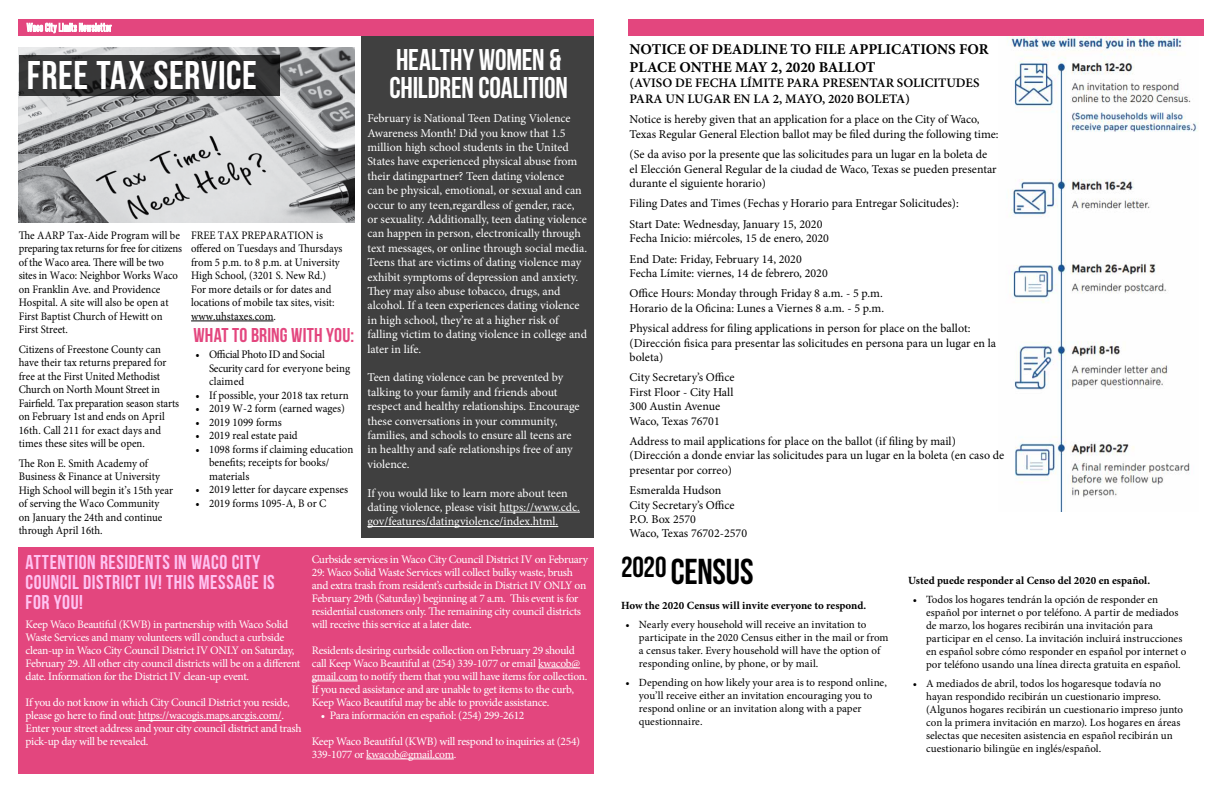
<style>
.page{position:relative;width:1224px;height:792px;background:#fff}
.page>*{position:absolute;margin:0;border:0;box-sizing:border-box;transform-origin:0 0}
.t1{font:40px "Bebas Neue";letter-spacing:.015em;color:#fff}
.t2{font:36px "Bebas Neue";letter-spacing:-.005em;color:#000}
.t3{font:30px/28px "Bebas Neue";letter-spacing:-.005em;color:#fff}
.t4{font:20px/20px "Bebas Neue";letter-spacing:.025em;color:#ffc3f2}
.t5{font:20px "Bebas Neue";letter-spacing:.01em;color:#e3467e}
.t6{font:700 15px/18px "Minion Pro";color:#000}
.t7{font:600 13px/15.6px "Minion Pro";color:#000}
.t8{font:12px/14.4px "Minion Pro";color:#000}
.t9{font:12px/14.4px "Minion Pro";color:#fff}
.t10{font:11.5px/13px "Minion Pro";letter-spacing:-.025em;color:#fff}
.t11{font:11.5px/13.5px "Minion Pro";color:#000;scale:.93 1}
.t12{font:11.5px/13.5px "Minion Pro";color:#000;scale:.95 1}
.t13{font:11.5px/13.5px "Minion Pro";letter-spacing:-.025em;color:#000;scale:.95 1}
.t14{font:11px/13px "Minion Pro";color:#000}
.t15{font:700 11px "Minion Pro";letter-spacing:-.005em;color:#000}
</style>
<div class="page">
<div style="left:361px;top:36px;width:233px;height:501px;background:#404040"></div>
<img style="left:19px;top:47px;width:335px;height:175px">
<hr style="left:191px;top:321px;width:82px;height:1px;background:#000">
<div style="left:19px;top:19px;width:575px;height:17px;background:#e3467e"></div>
<svg style="left:27px;top:23px;width:85px;height:10px"></svg>
<div style="left:19px;top:547px;width:575px;height:227px;background:#e3467e"></div>
<hr style="left:138px;top:720px;width:143px;height:1px;background:#fff">
<hr style="left:538px;top:668px;width:42px;height:1px;background:#fff">
<hr style="left:312px;top:681px;width:46px;height:1px;background:#fff">
<hr style="left:366px;top:759px;width:88px;height:1px;background:#fff">
<hr style="left:500px;top:512px;width:80px;height:1px;background:#fff">
<hr style="left:367px;top:526px;width:191px;height:1px;background:#fff">
<svg style="left:19px;top:55px;width:261px;height:41px;background:#2e2f2f"></svg>
<img style="left:1007px;top:36px;width:191px;height:475px">
<div style="left:628px;top:19px;width:575px;height:17px;background:#e3467e"></div>
<h1 class="t1" style="left:27px;top:53px;width:232px">FREE TAX SERVICE</h1>
<p class="t11" style="left:19px;top:228px;width:177px">The AARP Tax-Aide Program will be preparing tax returns for free for citizens of the Waco area. There will be two sites in Waco: Neighbor Works Waco on Franklin Ave. and Providence<br>Hospital. A site will also be open at<br>First Baptist Church of Hewitt on<br>First Street.</p>
<p class="t11" style="left:19px;top:342px;width:174px">Citizens of Freestone County can have their tax returns prepared for free at the First United Methodist Church on North Mount Street in Fairfield. Tax preparation season starts on February 1st and ends on April 16th. Call 211 for exact days and times these sites will be open.</p>
<p class="t11" style="left:19px;top:456px;width:167px">The Ron E. Smith Academy of<br>Business &amp; Finance at University<br>High School will begin it’s 15th year of serving the Waco Community on January the 24th and continue through April 16th.</p>
<p class="t11" style="left:191px;top:228px;width:164px">FREE TAX PREPARATION is offered on Tuesdays and Thursdays from 5 p.m. to 8 p.m. at University<br>High School, (3201 S. New Rd.)<br>For more details or for dates and locations of mobile tax sites, visit: www.uhstaxes.com.</p>
<p class="t13" style="left:209px;top:348px;width:150px;text-indent:-14px">• Official Photo ID and Social<br>Security card for everyone being claimed</p>
<p class="t12" style="left:196px;top:388px;width:163px">• If possible, your 2018 tax return</p>
<p class="t12" style="left:196px;top:402px;width:159px">• 2019 W-2 form (earned wages)</p>
<p class="t12" style="left:196px;top:415px;width:92px">• 2019 1099 forms</p>
<p class="t12" style="left:196px;top:429px;width:109px">• 2019 real estate paid</p>
<p class="t12" style="left:209px;top:442px;width:153px;text-indent:-14px">• 1098 forms if claiming education benefits; receipts for books/ materials</p>
<p class="t12" style="left:196px;top:483px;width:162px">• 2019 letter for daycare expenses</p>
<p class="t12" style="left:196px;top:496px;width:139px">• 2019 forms 1095-A, B or C</p>
<h3 class="t5" style="left:193px;top:324px;width:162px">WHAT TO BRING WITH YOU:</h3>
<h3 class="t3" style="left:390px;top:45px;width:180px">HEALTHY WOMEN &amp;<br>CHILDREN COALITION</h3>
<p class="t9" style="left:367px;top:111px;width:221px">February is National Teen Dating Violence Awareness Month! Did you know that 1.5 million high school students in the United States have experienced physical abuse from their datingpartner? Teen dating violence<br>can be physical, emotional, or sexual and can occur to any teen,regardless of gender, race, or sexuality. Additionally, teen dating violence can happen in person, electronically through text messages, or online through social media.<br>Teens that are victims of dating violence may exhibit symptoms of depression and anxiety.<br>They may also abuse tobacco, drugs, and alcohol. If a teen experiences dating violence in high school, they’re at a higher risk of falling victim to dating violence in college and later in life.</p>
<p class="t9" style="left:367px;top:370px;width:214px">Teen dating violence can be prevented by talking to your family and friends about respect and healthy relationships. Encourage these conversations in your community, families, and schools to ensure all teens are in healthy and safe relationships free of any violence.</p>
<p class="t9" style="left:367px;top:486px;width:214px">If you would like to learn more about teen dating violence, please visit https://www.cdc. gov/features/datingviolence/index.html.</p>
<h3 class="t4" style="left:26px;top:552px;width:251px">ATTENTION RESIDENTS IN WACO CITY<br>COUNCIL DISTRICT IV! THIS MESSAGE IS<br>FOR YOU!</h3>
<p class="t10" style="left:26px;top:618px;width:276px">Keep Waco Beautiful (KWB) in partnership with Waco Solid Waste Services and many volunteers will conduct a curbside clean-up in Waco City Council District IV ONLY on Saturday, February 29. All other city council districts will be on a different date. Information for the District IV clean-up event.</p>
<p class="t10" style="left:26px;top:696px;width:277px">If you do not know in which City Council District you reside, please go here to find out: https://wacogis.maps.arcgis.com/.<br>Enter your street address and your city council district and trash pick-up day will be revealed.</p>
<p class="t10" style="left:312px;top:553px;width:278px">Curbside services in Waco City Council District IV on February 29: Waco Solid Waste Services will collect bulky waste, brush and extra trash from resident’s curbside in District IV ONLY on February 29th (Saturday) beginning at 7 a.m. This event is for residential customers only. The remaining city council districts will receive this service at a later date.</p>
<p class="t10" style="left:312px;top:644px;width:277px">Residents desiring curbside collection on February 29 should call Keep Waco Beautiful at (254) 339-1077 or email kwacob@ gmail.com to notify them that you will have items for collection.<br>If you need assistance and are unable to get items to the curb, Keep Waco Beautiful may be able to provide assistance.</p>
<p class="t10" style="left:321px;top:709px;width:205px">• Para información en español: (254) 299-2612</p>
<p class="t10" style="left:312px;top:735px;width:270px">Keep Waco Beautiful (KWB) will respond to inquiries at (254)<br>339-1077 or kwacob@gmail.com.</p>
<h3 class="t6" style="left:630px;top:40px;width:360px">NOTICE OF DEADLINE TO FILE APPLICATIONS FOR<br>PLACE ONTHE MAY 2, 2020 BALLOT</h3>
<p class="t7" style="left:630px;top:75px;width:351px">(AVISO DE FECHA LÍMITE PARA PRESENTAR SOLICITUDES<br>PARA UN LUGAR EN LA 2, MAYO, 2020 BOLETA)</p>
<p class="t8" style="left:630px;top:112px;width:370px">Notice is hereby given that an application for a place on the City of Waco,<br>Texas Regular General Election ballot may be filed during the following time:</p>
<p class="t8" style="left:630px;top:147px;width:369px">(Se da aviso por la presente que las solicitudes para un lugar en la boleta de el Elección General Regular de la ciudad de Waco, Texas se pueden presentar durante el siguiente horario)</p>
<p class="t8" style="left:630px;top:193px;width:331px;line-height:20.4px">Filing Dates and Times (Fechas y Horario para Entregar Solicitudes):<br>Start Date: Wednesday, January 15, 2020</p>
<p class="t8" style="left:630px;top:228px;width:201px;line-height:20.4px">Fecha Inicio: miércoles, 15 de enero, 2020<br>End Date: Friday, February 14, 2020</p>
<p class="t8" style="left:630px;top:263px;width:255px;line-height:20.4px">Fecha Límite: viernes, 14 de febrero, 2020<br>Office Hours: Monday through Friday 8 a.m. - 5 p.m.</p>
<p class="t8" style="left:630px;top:298px;width:342px;line-height:20.4px">Horario de la Oficina: Lunes a Viernes 8 a.m. - 5 p.m.<br>Physical address for filing applications in person for place on the ballot:</p>
<p class="t8" style="left:630px;top:336px;width:368px">(Dirección fisica para presentar las solicitudes en persona para un lugar en la boleta)</p>
<p class="t8" style="left:630px;top:370px;width:107px">City Secretary’s Office<br>First Floor - City Hall<br>300 Austin Avenue<br>Waco, Texas 76701</p>
<p class="t8" style="left:630px;top:434px;width:376px">Address to mail applications for place on the ballot (if filing by mail) (Dirección a donde enviar las solicitudes para un lugar en la boleta (en caso de presentar por correo)</p>
<p class="t8" style="left:630px;top:483px;width:119px">Esmeralda Hudson<br>City Secretary’s Office<br>P.O. Box 2570<br>Waco, Texas 76702-2570</p>
<h2 class="t2" style="left:621px;top:552px;width:134px"><sup>2020</sup> CENSUS</h2>
<p class="t15" style="left:621px;top:598px;width:247px">How the 2020 Census will invite everyone to respond.</p>
<p class="t14" style="left:639px;top:618px;width:251px;text-indent:-13px">• Nearly every household will receive an invitation to participate in the 2020 Census either in the mail or from a census taker. Every household will have the option of responding online, by phone, or by mail.</p>
<p class="t14" style="left:639px;top:676px;width:249px;text-indent:-13px">• Depending on how likely your area is to respond online, you’ll receive either an invitation encouraging you to respond online or an invitation along with a paper questionnaire.</p>
<p class="t15" style="left:908px;top:573px;width:244px">Usted puede responder al Censo del 2020 en español.</p>
<p class="t14" style="left:926px;top:593px;width:262px;text-indent:-13px">• Todos los hogares tendrán la opción de responder en español por internet o por teléfono. A partir de mediados de marzo, los hogares recibirán una invitación para participar en el censo. La invitación incluirá instrucciones en español sobre cómo responder en español por internet o por teléfono usando una línea directa gratuita en español.</p>
<p class="t14" style="left:926px;top:677px;width:258px;text-indent:-13px">• A mediados de abril, todos los hogaresque todavía no hayan respondido recibirán un cuestionario impreso. (Algunos hogares recibirán un cuestionario impreso junto con la primera invitación en marzo). Los hogares en áreas selectas que necesiten asistencia en español recibirán un cuestionario bilingüe en inglés/español.</p>
</div>
